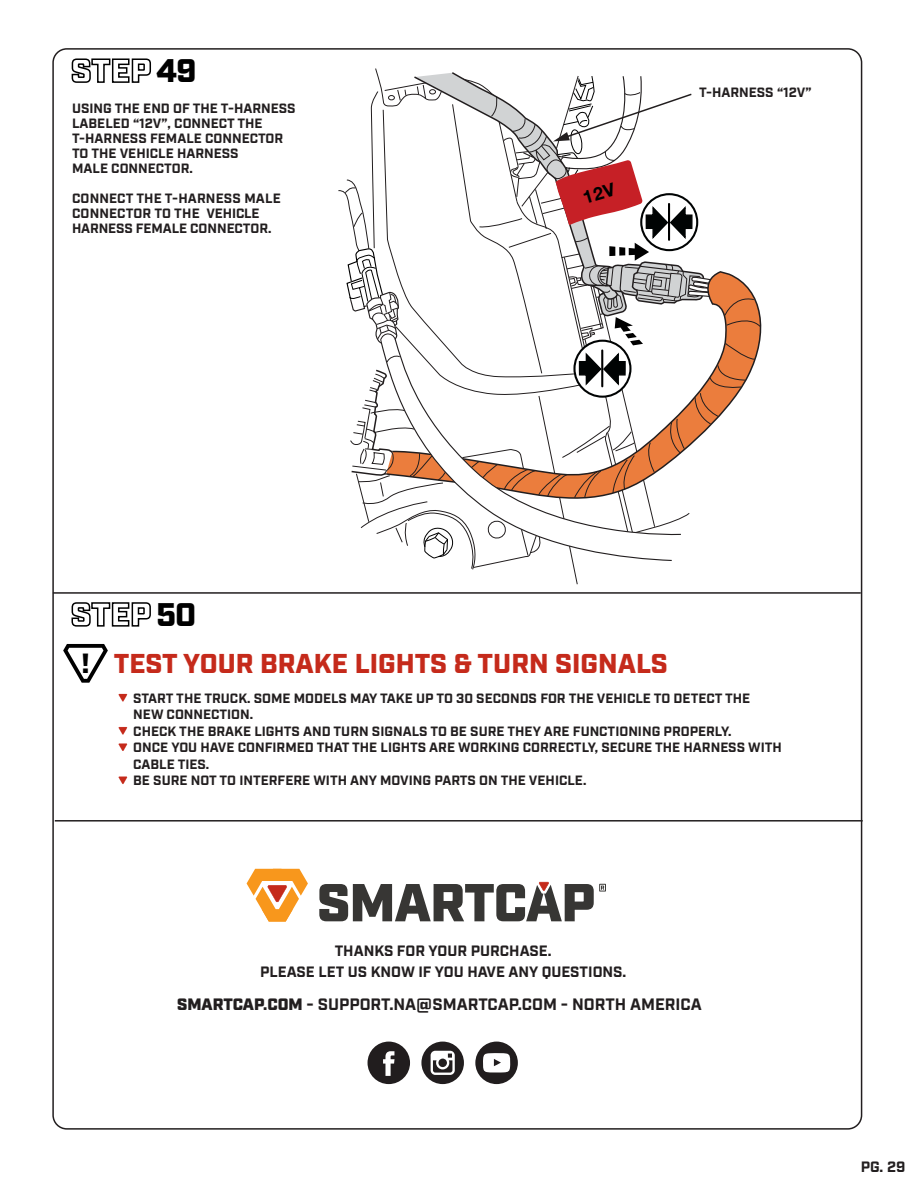
<style>
.page{position:relative;width:918px;height:1188px;background:#fff}
.page>*{position:absolute;margin:0;border:0;box-sizing:border-box;transform-origin:0 0}
.t1{font:900 32.7px "Industry";color:#000}
.t2{font:900 27.3px "Industry";color:#c52a1b}
.t3{font:700 16.5px "Industry";color:#221e1f}
.t4{font:700 15px/21px "Industry";color:#221e1f;text-align:center}
.t5{font:700 13.5px/15px "Industry";color:#221e1f}
.s1{font-size:27.75px;color:#000}
.s2{font-weight:900}
</style>
<div class="page">
<svg style="left:63px;top:644px;width:45px;height:39px"></svg>
<svg style="left:368px;top:1042px;width:42px;height:42px"></svg>
<svg style="left:421px;top:1042px;width:43px;height:42px"></svg>
<div style="left:475px;top:1042px;width:43px;height:42px;background:#211d1e;border-radius:50%"></div>
<svg style="left:483px;top:1053px;width:27px;height:20px"></svg>
<svg style="left:247px;top:869px;width:61px;height:53px"></svg>
<svg style="left:319px;top:882px;width:287px;height:39px"></svg>
<svg style="left:71px;top:602px;width:80px;height:25px"></svg>
<svg style="left:119px;top:727px;width:8px;height:7px"></svg>
<svg style="left:119px;top:743px;width:8px;height:8px"></svg>
<svg style="left:119px;top:777px;width:8px;height:7px"></svg>
<svg style="left:119px;top:694px;width:8px;height:7px"></svg>
<svg style="left:71px;top:58px;width:80px;height:25px"></svg>
<hr style="left:53px;top:592px;width:808px;height:2px;background:#221e1f">
<hr style="left:55px;top:820px;width:808px;height:2px;background:#221e1f">
<svg style="left:338px;top:68px;width:423px;height:517px"></svg>
<h1 class="t1" style="left:156px;top:51px;width:42px">49</h1>
<p class="t5" style="left:72px;top:101px;width:225px">USING THE END OF THE T-HARNESS<br>LABELED “12V”, CONNECT THE<br>T-HARNESS FEMALE CONNECTOR<br>TO THE VEHICLE HARNESS<br>MALE CONNECTOR.</p>
<p class="t5" style="left:72px;top:191px;width:210px">CONNECT THE T-HARNESS MALE<br>CONNECTOR TO THE VEHICLE<br>HARNESS FEMALE CONNECTOR.</p>
<p class="t5" style="left:699px;top:85px;width:114px">T-HARNESS “12V”</p>
<h1 class="t1" style="left:156px;top:595px;width:42px">50</h1>
<h2 class="t2" style="left:82px;top:647px;width:588px"><span class="s1">!</span> TEST YOUR BRAKE LIGHTS &amp; TURN SIGNALS</h2>
<p class="t5" style="left:133px;top:690px;width:650px;line-height:16.5px">START THE TRUCK. SOME MODELS MAY TAKE UP TO 30 SECONDS FOR THE VEHICLE TO DETECT THE NEW CONNECTION.<br>CHECK THE BRAKE LIGHTS AND TURN SIGNALS TO BE SURE THEY ARE FUNCTIONING PROPERLY.<br>ONCE YOU HAVE CONFIRMED THAT THE LIGHTS ARE WORKING CORRECTLY, SECURE THE HARNESS WITH CABLE TIES.<br>BE SURE NOT TO INTERFERE WITH ANY MOVING PARTS ON THE VEHICLE.</p>
<p class="t4" style="left:260px;top:941px;width:368px">THANKS FOR YOUR PURCHASE.<br>PLEASE LET US KNOW IF YOU HAVE ANY QUESTIONS.</p>
<p class="t3" style="left:177px;top:994px;width:526px"><span class="s2">SMARTCAP.COM</span> - SUPPORT.NA@SMARTCAP.COM - NORTH AMERICA</p>
<p class="t4" style="left:861px;top:1157px;width:46px">PG. 29</p>
</div>
